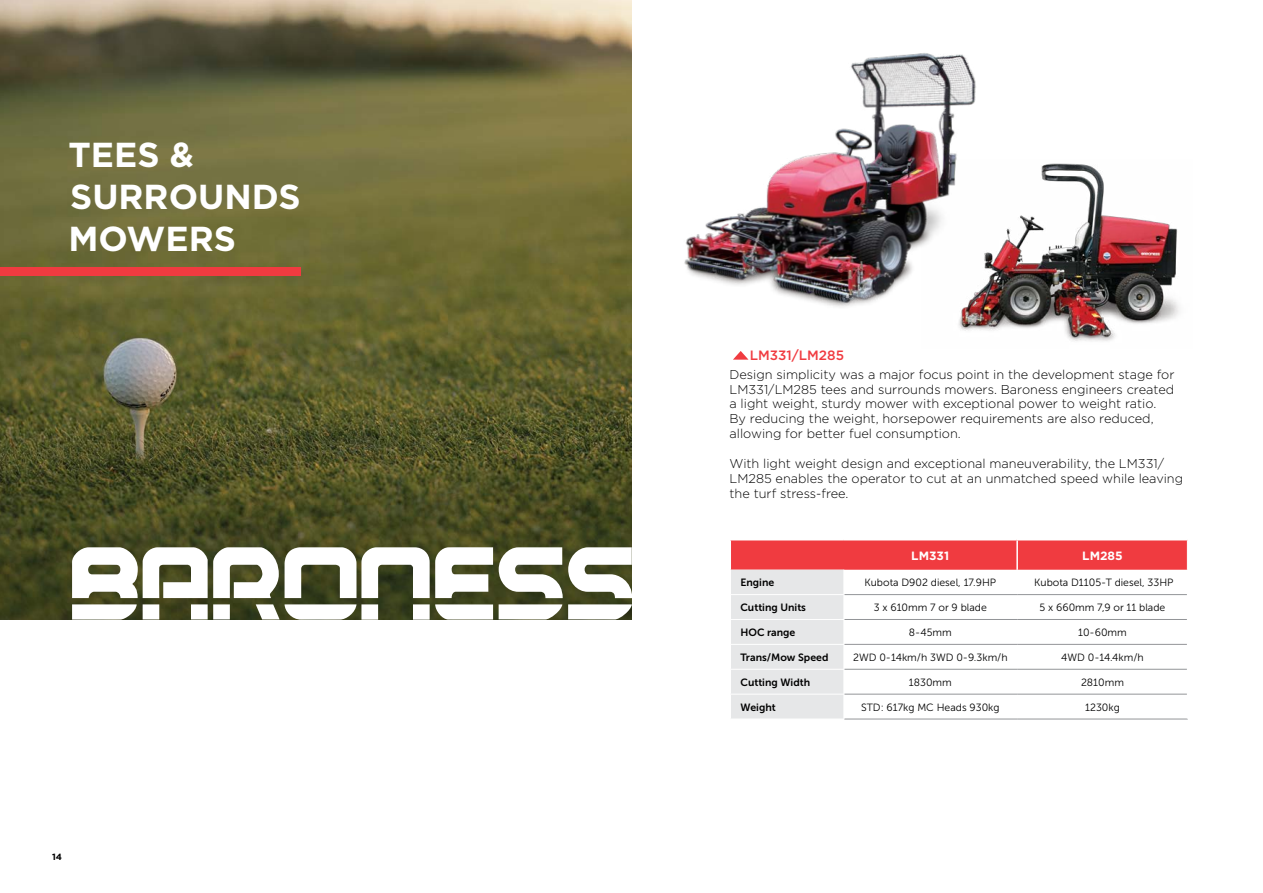
<style>
.page{position:relative;width:1263px;height:893px;background:#fff}
.page>*{position:absolute;margin:0;border:0;box-sizing:border-box;transform-origin:0 0}
.t1{font:700 34.65px/41.5px "Gotham HTF";color:#fff}
.t2{font:500 13.5px "Gotham HTF";color:#f03b40}
.t3{font:300 12.75px/15px "Gotham HTF";color:#000}
.t4{font:700 12px "Gotham HTF";color:#fff}
.t5{font:10.5px "Museo Sans 300";color:#000}
.t6{font:10.5px "Museo Sans 700";color:#000}
.t7{font:700 9px "Gotham";color:#000}
</style>
<div class="page">
<img style="left:0;top:0;width:631px;height:619px">
<hr style="left:844px;top:719px;width:173px;height:1px;background:#939598">
<hr style="left:1017px;top:719px;width:171px;height:1px;background:#939598">
<svg style="left:730px;top:540px;width:458px;height:179px"></svg>
<hr style="left:1187px;top:540px;width:1px;height:30px;background:#fff">
<hr style="left:729px;top:594px;width:114px;height:1px;background:#fff">
<hr style="left:729px;top:619px;width:115px;height:1px;background:#fff">
<hr style="left:729px;top:644px;width:115px;height:1px;background:#fff">
<hr style="left:729px;top:669px;width:115px;height:1px;background:#fff">
<hr style="left:729px;top:694px;width:115px;height:1px;background:#fff">
<svg style="left:733px;top:351px;width:15px;height:9px"></svg>
<img style="left:1056px;top:163px;width:123px;height:178px">
<img style="left:606px;top:0;width:450px;height:331px">
<div style="left:0;top:267px;width:300px;height:9px;background:#f03b40"></div>
<svg style="left:72px;top:547px;width:560px;height:73px"></svg>
<h1 class="t1" style="left:68px;top:133px;width:234px">TEES &amp;<br>SURROUNDS<br>MOWERS</h1>
<p class="t7" style="left:52px;top:851px;width:11px">14</p>
<p class="t2" style="left:750px;top:348px;width:96px">LM331/LM285</p>
<p class="t3" style="left:729px;top:366px;width:446px">Design simplicity was a major focus point in the development stage for LM331/LM285 tees and surrounds mowers. Baroness engineers created a light weight, sturdy mower with exceptional power to weight ratio.<br>By reducing the weight, horsepower requirements are also reduced, allowing for better fuel consumption.</p>
<p class="t3" style="left:729px;top:456px;width:455px">With light weight design and exceptional maneuverability, the LM331/<br>LM285 enables the operator to cut at an unmatched speed while leaving the turf stress-free.</p>
<p class="t4" style="left:911px;top:549px;width:39px">LM331</p>
<p class="t4" style="left:1082px;top:549px;width:42px">LM285</p>
<p class="t6" style="left:740px;top:577px;width:35px">Engine</p>
<p class="t5" style="left:864px;top:577px;width:133px">Kubota D902 diesel, 17.9HP</p>
<p class="t5" style="left:1034px;top:577px;width:141px">Kubota D1105-T diesel, 33HP</p>
<p class="t6" style="left:740px;top:601px;width:67px">Cutting Units</p>
<p class="t5" style="left:874px;top:602px;width:115px">3 x 610mm 7 or 9 blade</p>
<p class="t5" style="left:1039px;top:602px;width:127px">5 x 660mm 7,9 or 11 blade</p>
<p class="t6" style="left:740px;top:626px;width:56px">HOC range</p>
<p class="t5" style="left:909px;top:627px;width:44px">8-45mm</p>
<p class="t5" style="left:1078px;top:627px;width:50px">10-60mm</p>
<p class="t6" style="left:740px;top:651px;width:89px">Trans/Mow Speed</p>
<p class="t5" style="left:853px;top:651px;width:156px">2WD 0-14km/h 3WD 0-9.3km/h</p>
<p class="t5" style="left:1061px;top:651px;width:84px">4WD 0-14.4km/h</p>
<p class="t6" style="left:740px;top:676px;width:71px">Cutting Width</p>
<p class="t5" style="left:909px;top:676px;width:44px">1830mm</p>
<p class="t5" style="left:1081px;top:676px;width:44px">2810mm</p>
<p class="t6" style="left:740px;top:701px;width:37px">Weight</p>
<p class="t5" style="left:861px;top:701px;width:140px">STD: 617kg MC Heads 930kg</p>
<p class="t5" style="left:1085px;top:701px;width:36px">1230kg</p>
</div>
